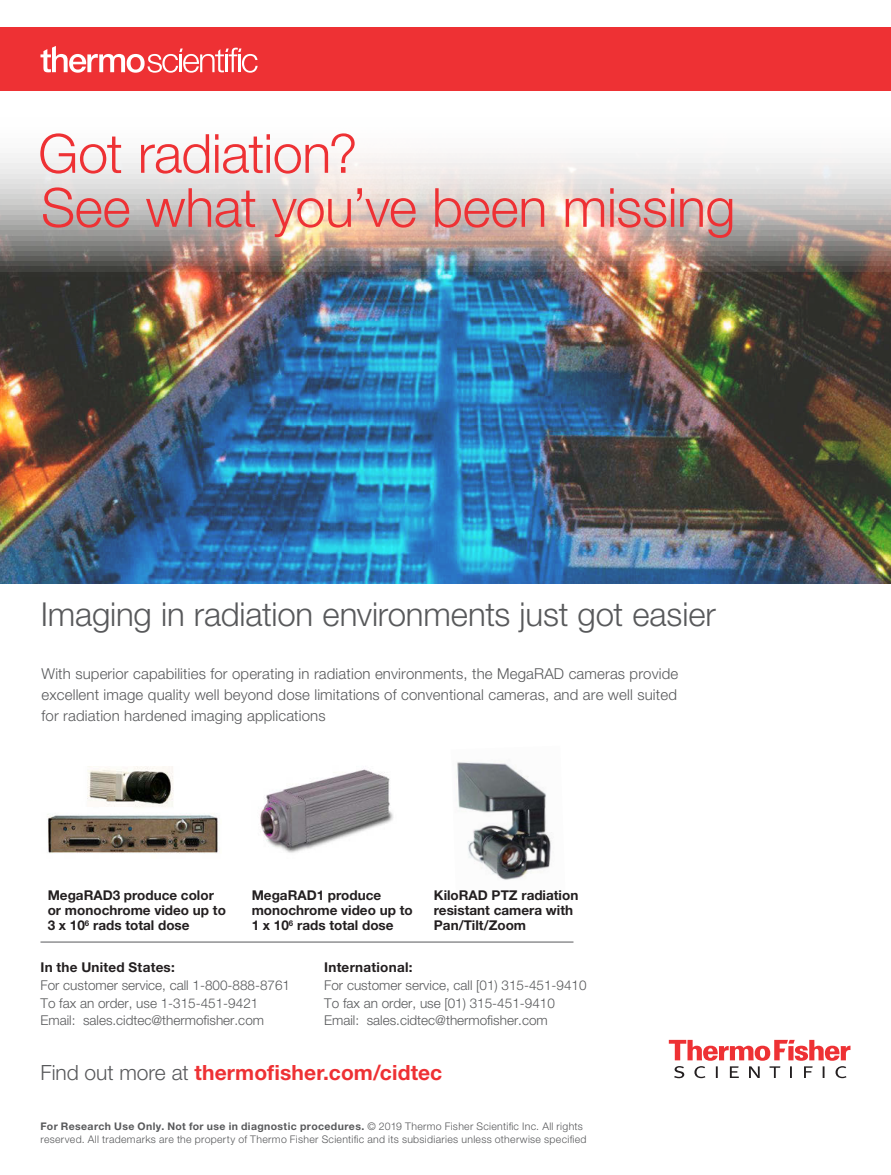
<style>
.page{position:relative;width:891px;height:1175px;background:#fff}
.page>*{position:absolute;margin:0;border:0;box-sizing:border-box;transform-origin:0 0}
.t1{font:300 54px/54px "Helvetica Neue LT Std";letter-spacing:-.01em;color:#ee3134}
.t2{font:300 33px "Helvetica Neue LT Std";letter-spacing:-.005em;color:#58595b}
.t3{font:700 21px "Helvetica Neue LT Std";letter-spacing:.005em;color:#ee3134}
.t4{font:300 15px/21px "Helvetica Neue LT Std";letter-spacing:.01em;color:#58595b;text-align:justify}
.t5{font:300 13.5px/17.7px "Helvetica Neue LT Std";color:#58595b}
.t6{font:700 13.5px/15px "Helvetica Neue LT Std";color:#231f20}
.t7{font:700 13.5px "Helvetica Neue LT Std";letter-spacing:.02em;color:#231f20}
.t8{font:300 10.5px/13.5px "Helvetica Neue LT Std";letter-spacing:.03em;color:#58595b}
.s1{font-weight:300;color:#58595b}
.s2{font-weight:700}
</style>
<div class="page">
<img style="left:456px;top:761px;width:96px;height:119px">
<svg style="left:669px;top:1039px;width:181px;height:21px"></svg>
<svg style="left:674px;top:1066px;width:173px;height:12px"></svg>
<img style="left:47px;top:767px;width:171px;height:87px">
<img style="left:260px;top:769px;width:133px;height:84px">
<hr style="left:40px;top:941px;width:533px;height:1px;background:#58595b">
<img style="left:0;top:153px;width:891px;height:431px">
<div style="left:0;top:28px;width:891px;height:63px;background:#ee3134"></div>
<svg style="left:40px;top:46px;width:218px;height:27px"></svg>
<h1 class="t1" style="left:38px;top:125px;width:699px">Got radiation?<br>See what you’ve been missing</h1>
<h2 class="t2" style="left:41px;top:594px;width:677px">Imaging in radiation environments just got easier</h2>
<p class="t4" style="left:42px;top:663px;width:638px">With superior capabilities for operating in radiation environments, the MegaRAD cameras provide excellent image quality well beyond dose limitations of conventional cameras, and are well suited for radiation hardened imaging applications</p>
<p class="t6" style="left:48px;top:887px;width:180px">MegaRAD3 produce color or monochrome video up to<br>3 x 10<sup>6</sup> rads total dose</p>
<p class="t6" style="left:252px;top:887px;width:162px">MegaRAD1 produce monochrome video up to<br>1 x 10<sup>6</sup> rads total dose</p>
<p class="t6" style="left:434px;top:887px;width:146px">KiloRAD PTZ radiation resistant camera with<br>Pan/Tilt/Zoom</p>
<p class="t7" style="left:40px;top:959px;width:136px">In the United States:</p>
<p class="t5" style="left:40px;top:976px;width:251px">For customer service, call 1-800-888-8761<br>To fax an order, use 1-315-451-9421<br>Email: sales.cidtec@thermofisher.com</p>
<p class="t7" style="left:324px;top:959px;width:90px">International:</p>
<p class="t5" style="left:324px;top:976px;width:264px">For customer service, call [01) 315-451-9410<br>To fax an order, use [01) 315-451-9410<br>Email: sales.cidtec@thermofisher.com</p>
<h3 class="t3" style="left:40px;top:1059px;width:403px"><span class="s1">Find out more at</span> thermofisher.com/cidtec</h3>
<p class="t8" style="left:40px;top:1118px;width:548px"><span class="s2">For Research Use Only. Not for use in diagnostic procedures.</span> © 2019 Thermo Fisher Scientific Inc. All rights reserved. All trademarks are the property of Thermo Fisher Scientific and its subsidiaries unless otherwise specified</p>
</div>
